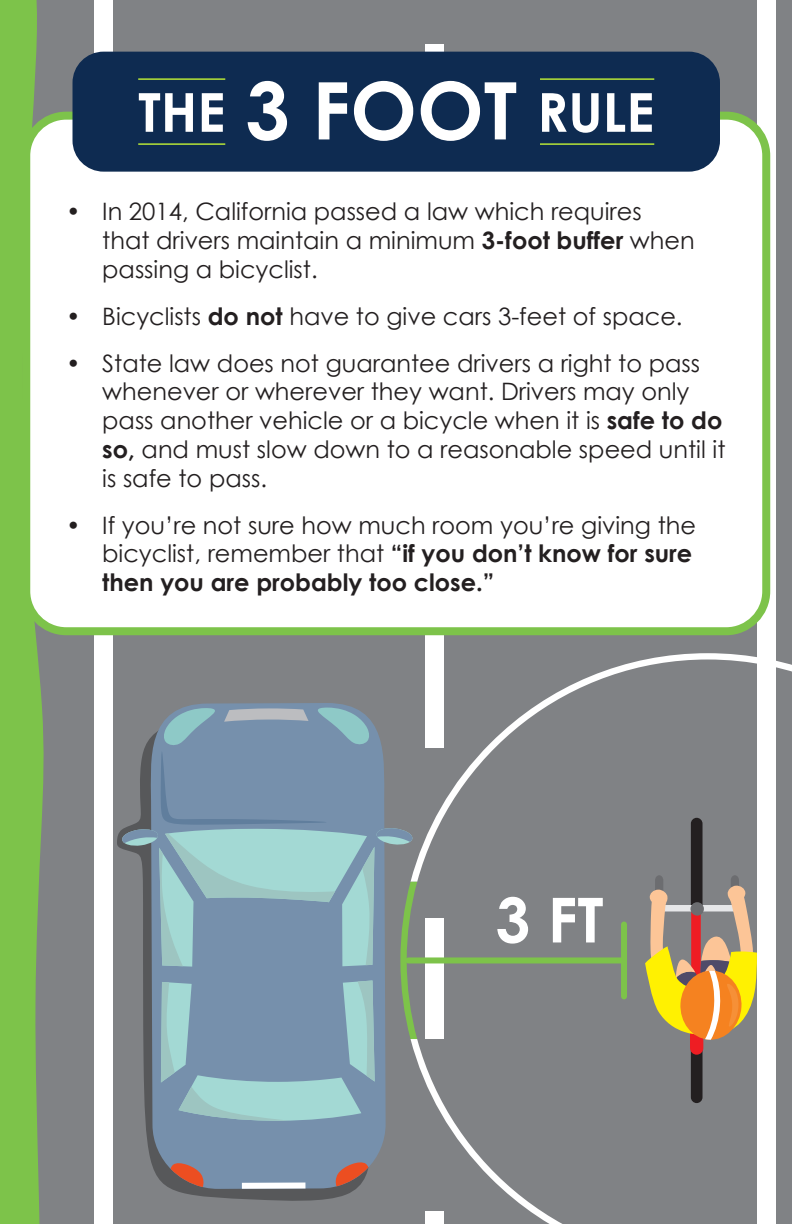
<style>
.page{position:relative;width:792px;height:1224px;background:#808285}
.page>*{position:absolute;margin:0;border:0;box-sizing:border-box;transform-origin:0 0}
.t1{font:700 62px "Century Gothic";color:#fff}
.t2{font:700 53.8px "Century Gothic";color:#fff}
.t3{font:24px/28.8px "Century Gothic";color:#231f20}
.s1{font-size:79.4px}
.s2{font-weight:700}
</style>
<div class="page">
<div style="left:94px;top:0;width:19px;height:1224px;background:#fff"></div>
<div style="left:425px;top:44px;width:19px;height:120px;background:#fff"></div>
<div style="left:425px;top:627px;width:19px;height:120px;background:#fff"></div>
<div style="left:757px;top:0;width:19px;height:1224px;background:#fff"></div>
<svg style="left:0;top:0;width:45px;height:1224px;background:#7dbc50"></svg>
<svg style="left:117px;top:830px;width:239px;height:371px"></svg>
<svg style="left:145px;top:703px;width:241px;height:486px;background:#758ba3"></svg>
<svg style="left:171px;top:1162px;width:33px;height:25px"></svg>
<svg style="left:335px;top:1162px;width:33px;height:24px"></svg>
<div style="left:242px;top:1183px;width:63px;height:6px;background:#fff"></div>
<svg style="left:417px;top:653px;width:375px;height:571px"></svg>
<svg style="left:122px;top:708px;width:295px;height:413px"></svg>
<div style="left:621px;top:924px;width:6px;height:72px;background:#7dc34a"></div>
<div style="left:408px;top:957px;width:216px;height:6px;background:#7dc34a"></div>
<div style="left:26px;top:116px;width:740px;height:515px;background:#fff;border-radius:40px"></div>
<div style="left:22px;top:112px;width:748px;height:523px;border:8px solid #7dc34a;border-radius:40px"></div>
<div style="left:73px;top:52px;width:647px;height:120px;background:#0e2b51;border-radius:31px"></div>
<hr style="left:540px;top:143px;width:114px;height:2px;background:#a0cc3a">
<hr style="left:138px;top:143px;width:87px;height:2px;background:#a0cc3a">
<hr style="left:540px;top:78px;width:114px;height:2px;background:#a0cc3a">
<hr style="left:138px;top:78px;width:87px;height:2px;background:#a0cc3a">
<h2 class="t2" style="left:138px;top:71px;width:518px">THE <span class="s1">3 FOOT</span> RULE</h2>
<p class="t3" style="left:102px;top:197px;width:594px;text-indent:-36px">• In 2014, California passed a law which requires that drivers maintain a minimum <span class="s2">3-foot buffer</span> when passing a bicyclist.</p>
<p class="t3" style="left:66px;top:301px;width:618px">• Bicyclists <span class="s2">do not</span> have to give cars 3-feet of space.</p>
<p class="t3" style="left:102px;top:348px;width:625px;text-indent:-36px">• State law does not guarantee drivers a right to pass whenever or wherever they want. Drivers may only pass another vehicle or a bicycle when it is <span class="s2">safe to do so,</span> and must slow down to a reasonable speed until it is safe to pass.</p>
<p class="t3" style="left:102px;top:510px;width:595px;text-indent:-36px">• If you’re not sure how much room you’re giving the bicyclist, remember that <span class="s2">“if you don’t know for sure then you are probably too close.”</span></p>
<h1 class="t1" style="left:496px;top:873px;width:110px">3 FT</h1>
</div>
